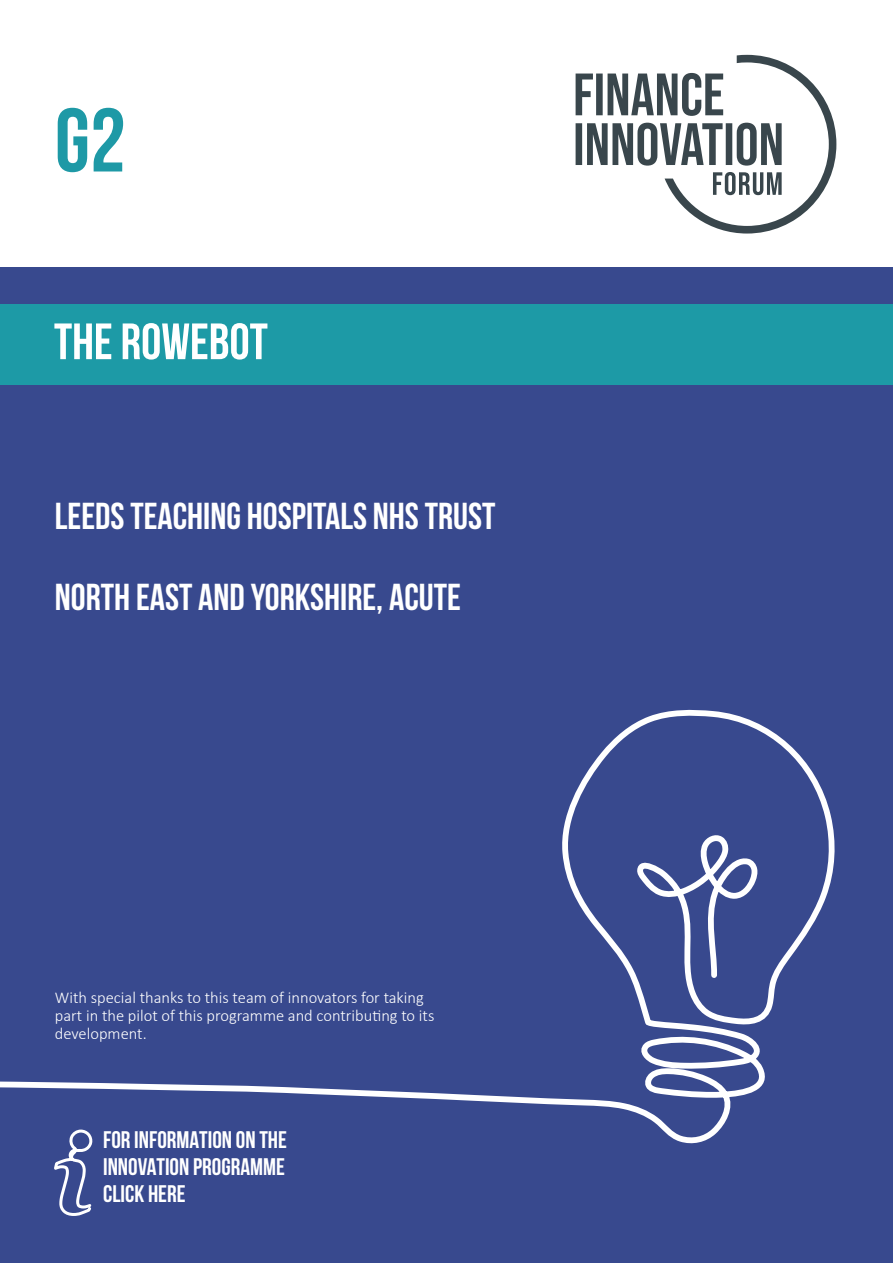
<style>
.page{position:relative;width:893px;height:1263px;background:#fff}
.page>*{position:absolute;margin:0;border:0;box-sizing:border-box;transform-origin:0 0}
.t1{font:700 90px "Bebas Neue";color:#1e99a6}
.t2{font:700 51px "Bebas Neue";color:#fff}
.t3{font:700 37.5px "Bebas Neue";color:#fff}
.Body_copy{font:700 24px/27px "Bebas Neue";color:#fff;text-align:justify}
.Body_copy-2{font:300 16.5px/18px "Calibri";color:#fff}
</style>
<div class="page">
<div style="left:0;top:268px;width:893px;height:995px;background:#38498e"></div>
<svg style="left:0;top:709px;width:835px;height:435px"></svg>
<div style="left:0;top:304px;width:893px;height:80px;background:#1d9aa6"></div>
<svg style="left:51px;top:1128px;width:44px;height:88px"></svg>
<svg style="left:576px;top:55px;width:260px;height:179px"></svg>
<p class="t1" style="left:55px;top:91px;width:72px">G2</p>
<p class="t2" style="left:54px;top:314px;width:215px">THE ROWEBOT</p>
<p class="t3" style="left:55px;top:495px;width:442px">LEEDS TEACHING HOSPITALS NHS TRUST</p>
<p class="t3" style="left:55px;top:576px;width:407px">NORTH EAST AND YORKSHIRE, ACUTE</p>
<p class="Body_copy-2" style="left:55px;top:988px;width:381px">With special thanks to this team of innovators for taking part in the pilot of this programme and contributing to its development.</p>
<p class="Body_copy" style="left:103px;top:1125px;width:185px">FOR INFORMATION ON THE INNOVATION PROGRAMME CLICK HERE</p>
</div>
